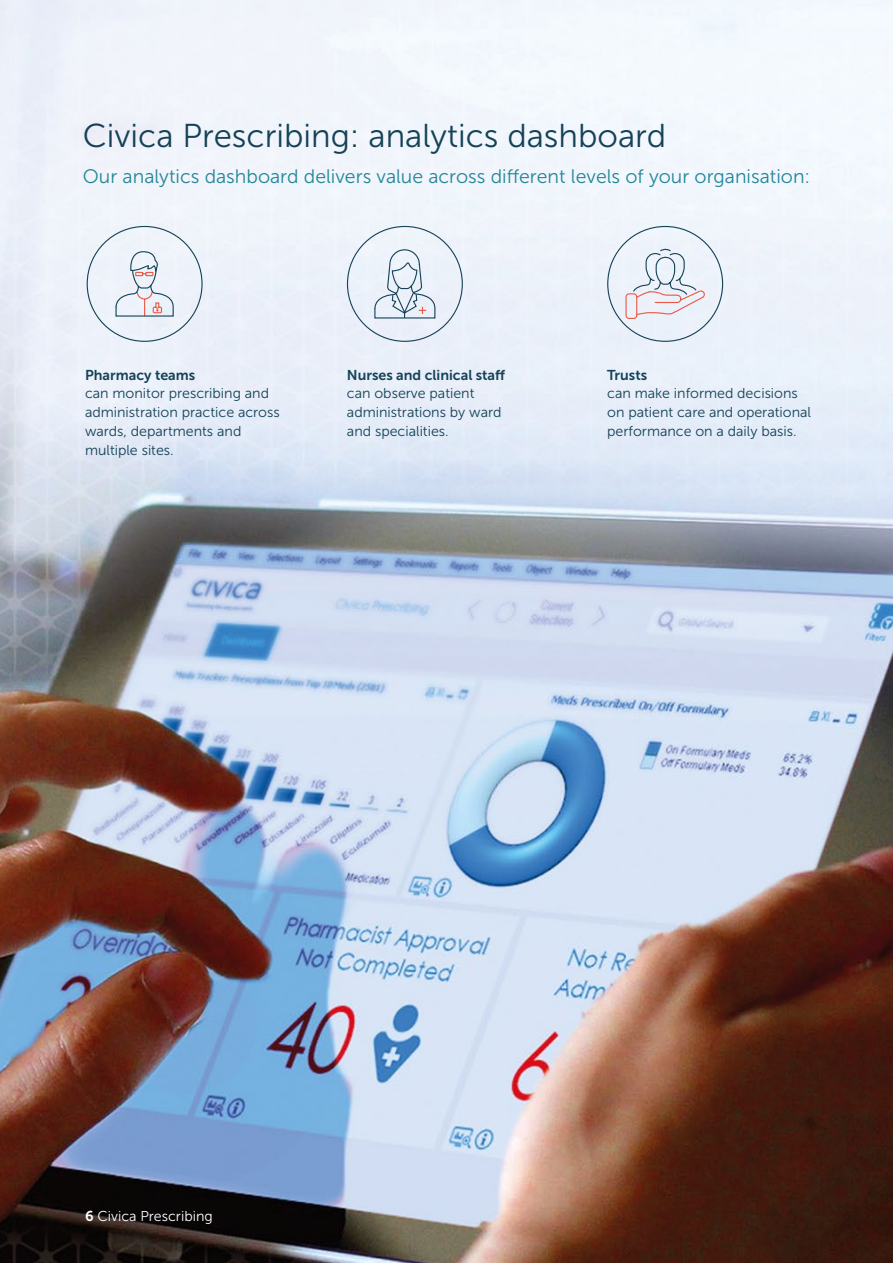
<style>
.page{position:relative;width:893px;height:1263px;background:#fff}
.page>*{position:absolute;margin:0;border:0;box-sizing:border-box;transform-origin:0 0}
.t1{font:33px "Museo Sans 300";color:#144257}
.t2{font:19.5px "Museo Sans 300";color:#238798}
.t3{font:14.25px/18.8px "Museo Sans 300";color:#144257}
.t4{font:14.25px "Museo Sans 700";color:#144257}
.t5{font:14.25px "Museo Sans 300";color:#fff}
.s1{font-family:"Museo Sans 700"}
</style>
<div class="page">
<img style="left:0;top:0;width:893px;height:1263px">
<svg style="left:115px;top:250px;width:59px;height:125px"></svg>
<svg style="left:374px;top:249px;width:62px;height:127px;background:#dbe3ed"></svg>
<div style="left:625px;top:293px;width:12px;height:26px;border:1px solid #eb5845;border-radius:3px"></div>
<svg style="left:632px;top:248px;width:73px;height:68px;background:#e0e0e8"></svg>
<h1 class="t1" style="left:83px;top:118px;width:585px">Civica Prescribing: analytics dashboard</h1>
<h2 class="t2" style="left:83px;top:165px;width:729px">Our analytics dashboard delivers value across different levels of your organisation:</h2>
<p class="t4" style="left:85px;top:367px;width:112px">Pharmacy teams</p>
<p class="t3" style="left:85px;top:384px;width:196px">can monitor prescribing and administration practice across wards, departments and multiple sites.</p>
<p class="t4" style="left:347px;top:367px;width:160px">Nurses and clinical staff</p>
<p class="t3" style="left:347px;top:384px;width:156px">can observe patient administrations by ward and specialities.</p>
<p class="t4" style="left:607px;top:367px;width:41px">Trusts</p>
<p class="t3" style="left:607px;top:384px;width:205px">can make informed decisions on patient care and operational performance on a daily basis.</p>
<p class="t5" style="left:85px;top:1208px;width:129px"><span class="s1">6</span> Civica Prescribing</p>
</div>
